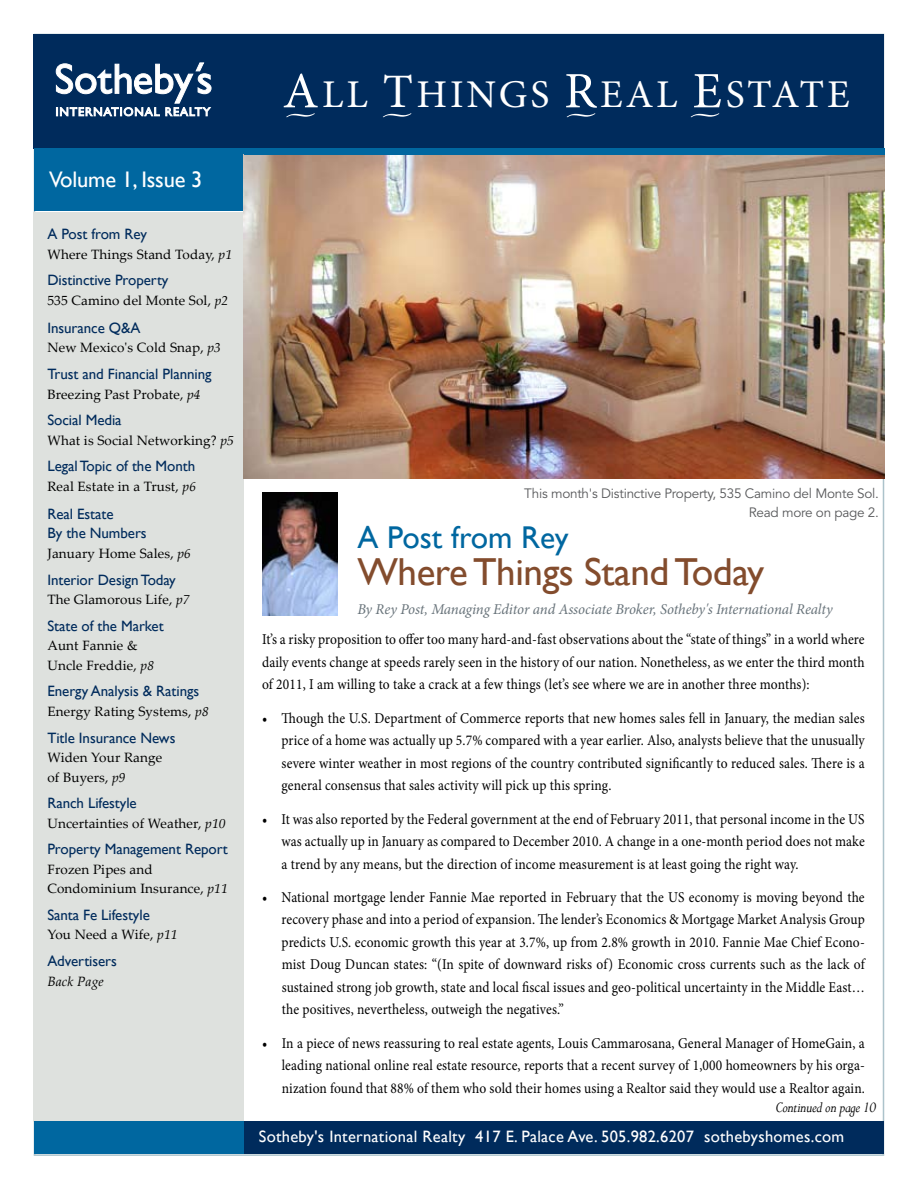
<style>
.page{position:relative;width:918px;height:1188px;background:#fff}
.page>*{position:absolute;margin:0;border:0;box-sizing:border-box;transform-origin:0 0}
.t1{font:39.3px "Minion Pro";letter-spacing:.07em;color:#fff}
.t2{font:39px "Gill Sans";letter-spacing:-.01em;color:#834c2d}
.t3{font:33.45px "Vivaldii";color:#fff;scale:2.04 1}
.t4{font:31.5px "Gill Sans";letter-spacing:-.01em;color:#0067a0}
.t5{font:22.5px "Gill Sans";letter-spacing:-.01em;color:#fff}
.t6{font:16.5px "Gill Sans";letter-spacing:.015em;color:#fff}
.t7{font:italic 16.5px "Perpetua";letter-spacing:-.02em;color:#000;scale:.9 1}
.t8{font:15px/22.5px "Minion Pro";letter-spacing:.01em;color:#000;text-align:justify;scale:.9 1}
.t9{font:15px/19.5px "Gill Sans";letter-spacing:-.005em;color:#002b5c}
.t10{font:italic 15px "Minion Pro";letter-spacing:-.01em;color:#68737a}
.t11{font:13.5px/19.5px "Palatino Linotype";letter-spacing:.01em;color:#000}
.t12{font:13.5px/19.5px "Avenir LT Std";letter-spacing:-.02em;color:#58595b;text-align:right}
.t13{font:italic 13.5px "Palatino Linotype";letter-spacing:.01em;color:#000}
.s1{font-style:italic}
.s2{font-size:51px}
.s3{font-size:48px}
</style>
<div class="page">
<div style="left:34px;top:34px;width:850px;height:114px;background:#002b5c"></div>
<div style="left:244px;top:1121px;width:640px;height:33px;background:#002b5c"></div>
<div style="left:34px;top:212px;width:210px;height:909px;background:#dee1de"></div>
<div style="left:34px;top:148px;width:210px;height:64px;background:#0067a0"></div>
<svg style="left:56px;top:62px;width:156px;height:55px"></svg>
<div style="left:34px;top:1121px;width:210px;height:33px;background:#0067a0"></div>
<img style="left:244px;top:155px;width:640px;height:323px">
<div style="left:244px;top:148px;width:640px;height:7px;background:#0067a0"></div>
<img style="left:262px;top:492px;width:75px;height:124px">
<h3 class="t5" style="left:49px;top:167px;width:155px">Volume 1, Issue 3</h3>
<p class="t9" style="left:47px;top:225px;width:101px">A Post from Rey</p>
<p class="t11" style="left:47px;top:244px;width:186px">Where Things Stand Today, <span class="s1">p1</span></p>
<p class="t9" style="left:47px;top:271px;width:123px">Distinctive Property</p>
<p class="t11" style="left:47px;top:290px;width:182px">535 Camino del Monte Sol, <span class="s1">p2</span></p>
<p class="t9" style="left:47px;top:318px;width:95px">Insurance Q&amp;A</p>
<p class="t11" style="left:47px;top:338px;width:175px">New Mexico's Cold Snap, <span class="s1">p3</span></p>
<p class="t9" style="left:47px;top:365px;width:166px">Trust and Financial Planning</p>
<p class="t11" style="left:47px;top:384px;width:155px">Breezing Past Probate, <span class="s1">p4</span></p>
<p class="t9" style="left:47px;top:411px;width:76px">Social Media</p>
<p class="t11" style="left:47px;top:430px;width:188px">What is Social Networking? <span class="s1">p5</span></p>
<p class="t9" style="left:47px;top:457px;width:149px">Legal Topic of the Month</p>
<p class="t11" style="left:47px;top:476px;width:150px">Real Estate in a Trust, <span class="s1">p6</span></p>
<p class="t9" style="left:47px;top:504px;width:101px">Real Estate<br>By the Numbers</p>
<p class="t11" style="left:47px;top:543px;width:145px">January Home Sales, <span class="s1">p6</span></p>
<p class="t9" style="left:47px;top:570px;width:130px">Interior Design Today</p>
<p class="t11" style="left:47px;top:589px;width:144px">The Glamorous Life, <span class="s1">p7</span></p>
<p class="t9" style="left:47px;top:616px;width:118px">State of the Market</p>
<p class="t11" style="left:47px;top:635px;width:108px">Aunt Fannie &amp;<br>Uncle Freddie, <span class="s1">p8</span></p>
<p class="t9" style="left:47px;top:682px;width:153px">Energy Analysis &amp; Ratings</p>
<p class="t11" style="left:47px;top:701px;width:163px">Energy Rating Systems, <span class="s1">p8</span></p>
<p class="t9" style="left:47px;top:728px;width:130px">Title Insurance News</p>
<p class="t11" style="left:47px;top:747px;width:116px">Widen Your Range of Buyers, <span class="s1">p9</span></p>
<p class="t9" style="left:47px;top:794px;width:91px">Ranch Lifestyle</p>
<p class="t11" style="left:47px;top:813px;width:180px">Uncertainties of Weather, <span class="s1">p10</span></p>
<p class="t9" style="left:47px;top:840px;width:182px">Property Management Report</p>
<p class="t11" style="left:47px;top:859px;width:182px">Frozen Pipes and<br>Condominium Insurance, <span class="s1">p11</span></p>
<p class="t9" style="left:47px;top:905px;width:104px">Santa Fe Lifestyle</p>
<p class="t11" style="left:47px;top:925px;width:132px">You Need a Wife, <span class="s1">p11</span></p>
<p class="t9" style="left:47px;top:952px;width:71px">Advertisers</p>
<p class="t13" style="left:47px;top:971px;width:58px">Back Page</p>
<h1 class="t1" style="left:283px;top:68px;width:569px"><span class="s2">A</span>LL <span class="s3">T</span>HINGS <span class="s2">R</span>EAL <span class="s2">E</span>STATE</h1>
<h3 class="t3" style="left:278px;top:108px;width:24px">~</h3>
<h3 class="t3" style="left:374px;top:108px;width:24px">~</h3>
<h3 class="t3" style="left:558px;top:108px;width:24px">~</h3>
<h3 class="t3" style="left:682px;top:108px;width:24px">~</h3>
<p class="t12" style="left:524px;top:484px;width:356px">This month's Distinctive Property, 535 Camino del Monte Sol.<br>Read more on page 2.</p>
<h3 class="t4" style="left:357px;top:519px;width:213px">A Post from Rey</h3>
<h2 class="t2" style="left:357px;top:550px;width:408px">Where Things Stand Today</h2>
<p class="t10" style="left:357px;top:599px;width:477px">By Rey Post, Managing Editor and Associate Broker, Sotheby's International Realty</p>
<p class="t8" style="left:262px;top:628px;width:671px">It’s a risky proposition to offer too many hard-and-fast observations about the “state of things” in a world where daily events change at speeds rarely seen in the history of our nation. Nonetheless, as we enter the third month of 2011, I am willing to take a crack at a few things (let’s see where we are in another three months):</p>
<p class="t8" style="left:282px;top:707px;width:649px;text-indent:-19px">• Though the U.S. Department of Commerce reports that new homes sales fell in January, the median sales price of a home was actually up 5.7% compared with a year earlier. Also, analysts believe that the unusually severe winter weather in most regions of the country contributed significantly to reduced sales. There is a general consensus that sales activity will pick up this spring.</p>
<p class="t8" style="left:282px;top:808px;width:649px;text-indent:-20px">• It was also reported by the Federal government at the end of February 2011, that personal income in the US was actually up in January as compared to December 2010. A change in a one-month period does not make a trend by any means, but the direction of income measurement is at least going the right way.</p>
<p class="t8" style="left:282px;top:886px;width:650px;text-indent:-19px">• National mortgage lender Fannie Mae reported in February that the US economy is moving beyond the recovery phase and into a period of expansion. The lender’s Economics &amp; Mortgage Market Analysis Group predicts U.S. economic growth this year at 3.7%, up from 2.8% growth in 2010. Fannie Mae Chief Econo&shy;mist Doug Duncan states: “(In spite of downward risks of) Economic cross currents such as the lack of sustained strong job growth, state and local fiscal issues and geo-political uncertainty in the Middle East… the positives, nevertheless, outweigh the negatives.”</p>
<p class="t8" style="left:282px;top:1032px;width:650px;text-indent:-20px">• In a piece of news reassuring to real estate agents, Louis Cammarosana, General Manager of HomeGain, a leading national online real estate resource, reports that a recent survey of 1,000 homeowners by his orga&shy;nization found that 88% of them who sold their homes using a Realtor said they would use a Realtor again.</p>
<p class="t7" style="left:775px;top:1097px;width:114px">Continued on page 10</p>
<p class="t6" style="left:259px;top:1127px;width:587px">Sotheby's International Realty 417 E. Palace Ave. 505.982.6207 sothebyshomes.com</p>
</div>
